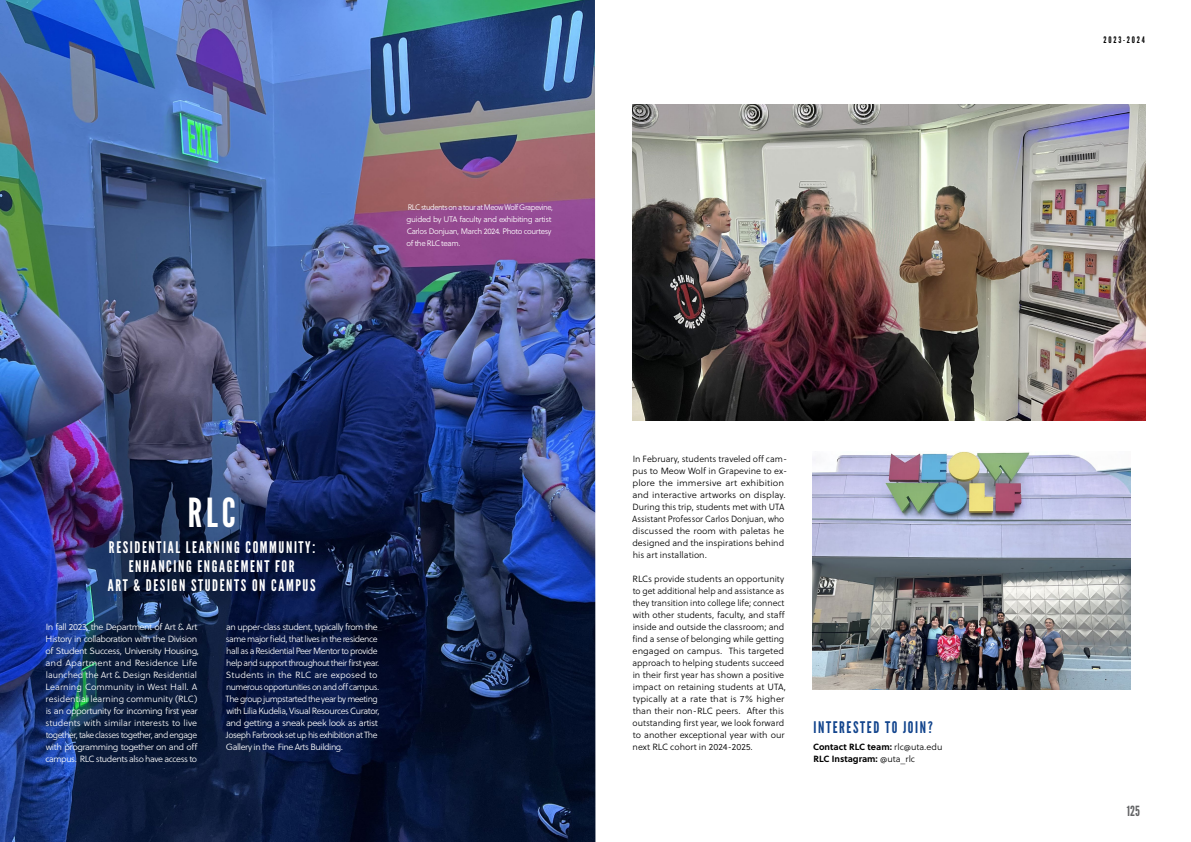
<style>
.page{position:relative;width:1191px;height:842px;background:#fff}
.page>*{position:absolute;margin:0;border:0;box-sizing:border-box;transform-origin:0 0}
.t1{font:40px "League Gothic";color:#fff}
.t2{font:16px/19.2px "League Gothic";letter-spacing:.1em;color:#fff;text-align:center}
.t3{font:16px "League Gothic";letter-spacing:.1em;color:#13458d}
.t4{font:14px "League Gothic";color:#636466}
.t5{font:9px/12px "Soleil Lt";letter-spacing:-.05em;color:#fff}
.t6{font:9px/12px "Soleil Lt";color:#000}
.t7{font:700 9px/12px "Soleil";color:#000}
.t8{font:9px "League Gothic";letter-spacing:.2em;color:#000}
.t9{font:8px/12px "Soleil Lt";letter-spacing:-.05em;color:#fff;scale:.95 1}
.s1{font-family:"Soleil Lt";font-weight:400}
</style>
<div class="page">
<img style="left:0;top:0;width:595px;height:842px">
<img style="left:813px;top:452px;width:317px;height:238px">
<img style="left:632px;top:105px;width:513px;height:316px">
<p class="t9" style="left:406px;top:201px;width:156px">RLC students on a tour at Meow Wolf Grapevine, guided by UTA faculty and exhibiting artist Carlos Donjuan, March 2024. Photo courtesy of the RLC team.</p>
<h1 class="t1" style="left:188px;top:489px;width:50px">RLC</h1>
<h2 class="t2" style="left:108px;top:538px;width:209px">RESIDENTIAL LEARNING COMMUNITY:<br>ENHANCING ENGAGEMENT FOR<br>ART &amp; DESIGN STUDENTS ON CAMPUS</h2>
<p class="t5" style="left:45px;top:621px;width:155px">In fall 2023, the Department of Art &amp; Art History in collaboration with the Division of Student Success, University Housing, and Apartment and Residence Life launched the Art &amp; Design Residential Learning Community in West Hall. A residential learning community (RLC) is an opportunity for incoming first year students with similar interests to live together, take classes together, and engage with programming together on and off campus. RLC students also have access to</p>
<p class="t5" style="left:226px;top:621px;width:155px">an upper-class student, typically from the same major field, that lives in the residence hall as a Residential Peer Mentor to provide help and support throughout their first year.<br>Students in the RLC are exposed to numerous opportunities on and off campus.<br>The group jumpstarted the year by meeting with Lilia Kudelia, Visual Resources Curator, and getting a sneak peek look as artist Joseph Farbrook set up his exhibition at The Gallery in the Fine Arts Building.</p>
<p class="t6" style="left:632px;top:453px;width:156px">In February, students traveled off cam&shy;pus to Meow Wolf in Grapevine to ex&shy;plore the immersive art exhibition and interactive artworks on display.<br>During this trip, students met with UTA Assistant Professor Carlos Donjuan, who discussed the room with paletas he designed and the inspirations behind his art installation.</p>
<p class="t6" style="left:632px;top:573px;width:155px">RLCs provide students an opportunity to get additional help and assistance as they transition into college life; connect with other students, faculty, and staff inside and outside the classroom; and find a sense of belonging while getting engaged on campus. This targeted approach to helping students succeed in their first year has shown a positive impact on retaining students at UTA, typically at a rate that is 7% higher than their non-RLC peers. After this outstanding first year, we look forward to another exceptional year with our next RLC cohort in 2024-2025.</p>
<h2 class="t3" style="left:813px;top:718px;width:121px">INTERESTED TO JOIN?</h2>
<p class="t7" style="left:813px;top:740px;width:131px">Contact RLC team: <span class="s1">rlc@uta.edu<br></span>RLC Instagram: <span class="s1">@uta_rlc</span></p>
<p class="t8" style="left:1103px;top:35px;width:43px">2023-2024</p>
<h3 class="t4" style="left:1126px;top:803px;width:15px">125</h3>
</div>
